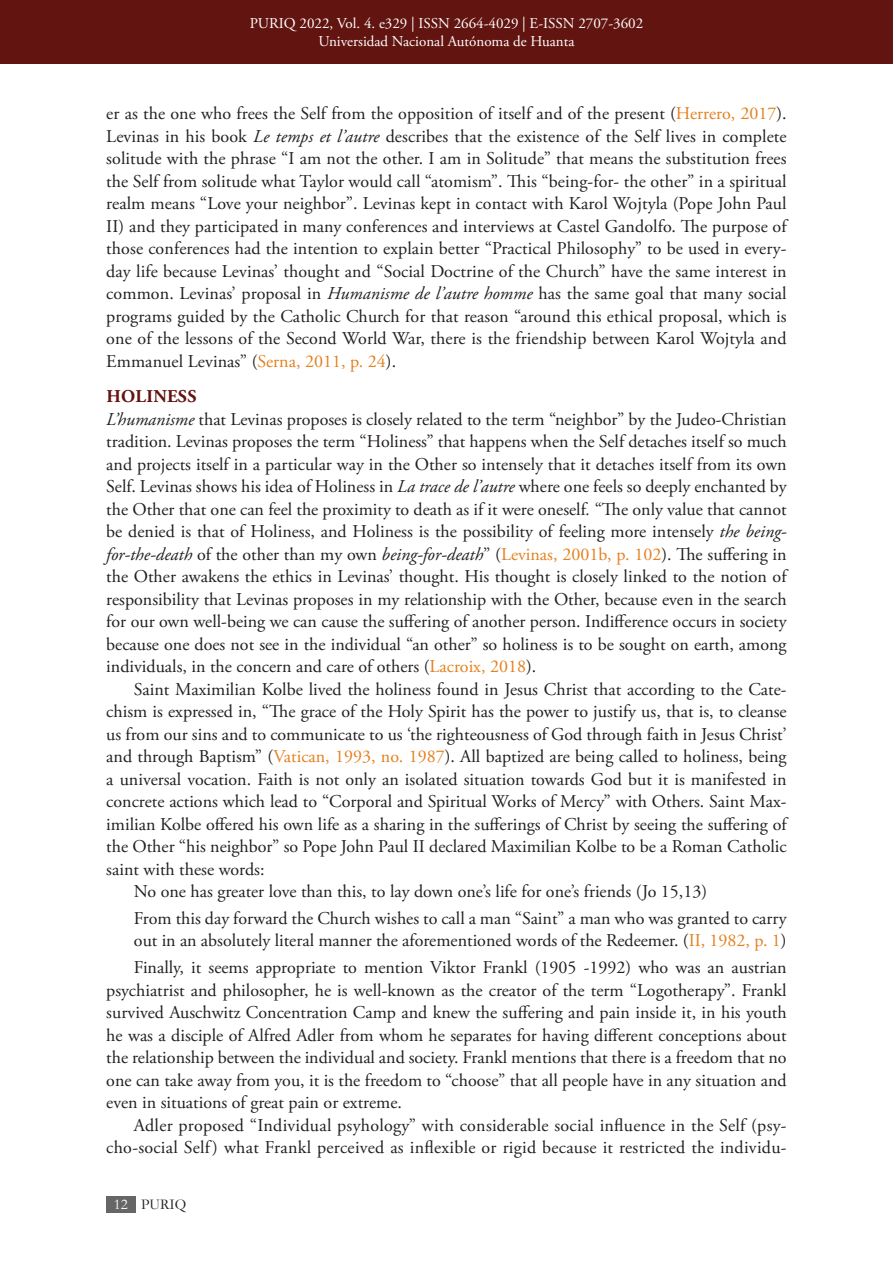
<style>
.page{position:relative;width:893px;height:1263px;background:#fff}
.page>*{position:absolute;margin:0;border:0;box-sizing:border-box;transform-origin:0 0}
.Parrafo_En{font:18px/22.5px "Adobe Garamond Pro";letter-spacing:.005em;color:#231f20;text-align:justify}
.Parrafo_ES{font:18px/22.5px "Adobe Garamond Pro";color:#231f20;text-align:justify}
.Cita_Parrafo_en{font:18px/22.5px "Adobe Garamond Pro";color:#231f20}
.Titulo_de_Seccion{font:700 18px "Adobe Garamond Pro";letter-spacing:.015em;color:#621410}
.t1{font:15px/18px "Adobe Garamond Pro";color:#fff;text-align:center}
.t2{font:15px "Garamond";color:#231f20}
.s1{color:#e4801e}
.s2{font-style:italic}
.s3{color:#fff}
</style>
<div class="page">
<div style="left:0;top:0;width:893px;height:64px;background:#621410"></div>
<div style="left:106px;top:1196px;width:29px;height:16px;background:#666"></div>
<p class="t1" style="left:250px;top:15px;width:395px">PURIQ 2022, Vol. 4. e329 | ISSN 2664-4029 | E-ISSN 2707-3602<br>Universidad Nacional Autónoma de Huanta</p>
<p class="Parrafo_En" style="left:106px;top:103px;width:682px">er as the one who frees the Self from the opposition of itself and of the present (<span class="s1">Herrero, 2017</span>).<br>Levinas in his book <span class="s2">Le temps et l’autre</span> describes that the existence of the Self lives in complete solitude with the phrase “I am not the other. I am in Solitude” that means the substitution frees the Self from solitude what Taylor would call “atomism”. This “being-for- the other” in a spiritual realm means “Love your neighbor”. Levinas kept in contact with Karol Wojtyla (Pope John Paul II) and they participated in many conferences and interviews at Castel Gandolfo. The purpose of those conferences had the intention to explain better “Practical Philosophy” to be used in every&shy;day life because Levinas’ thought and “Social Doctrine of the Church” have the same interest in common. Levinas’ proposal in <span class="s2">Humanisme de l’autre homme</span> has the same goal that many social programs guided by the Catholic Church for that reason “around this ethical proposal, which is one of the lessons of the Second World War, there is the friendship between Karol Wojtyla and Emmanuel Levinas” (<span class="s1">Serna, 2011, p. 24</span>).</p>
<p class="Titulo_de_Seccion" style="left:106px;top:386px;width:92px">HOLINESS</p>
<p class="Parrafo_En" style="left:106px;top:408px;width:682px"><span class="s2">L’humanisme</span> that Levinas proposes is closely related to the term “neighbor” by the Judeo-Christian tradition. Levinas proposes the term “Holiness” that happens when the Self detaches itself so much and projects itself in a particular way in the Other so intensely that it detaches itself from its own Self. Levinas shows his idea of Holiness in <span class="s2">La trace de l’autre</span> where one feels so deeply enchanted by the Other that one can feel the proximity to death as if it were oneself<span class="s2">.</span> “The only value that cannot be denied is that of Holiness, and Holiness is the possibility of feeling more intensely <span class="s2">the being&shy;for-the-death</span> of the other than my own <span class="s2">being-for-death</span>” (<span class="s1">Levinas, 2001b, p. 102</span>). The suffering in the Other awakens the ethics in Levinas’ thought. His thought is closely linked to the notion of responsibility that Levinas proposes in my relationship with the Other, because even in the search for our own well-being we can cause the suffering of another person. Indifference occurs in society because one does not see in the individual “an other” so holiness is to be sought on earth, among individuals, in the concern and care of others (<span class="s1">Lacroix, 2018</span>).</p>
<p class="Parrafo_En" style="left:106px;top:678px;width:682px;text-indent:28px">Saint Maximilian Kolbe lived the holiness found in Jesus Christ that according to the Cate&shy;chism is expressed in, “The grace of the Holy Spirit has the power to justify us, that is, to cleanse us from our sins and to communicate to us ‘the righteousness of God through faith in Jesus Christ’ and through Baptism” (<span class="s1">Vatican, 1993, no. 1987</span>). All baptized are being called to holiness, being a universal vocation. Faith is not only an isolated situation towards God but it is manifested in concrete actions which lead to “Corporal and Spiritual Works of Mercy” with Others. Saint Max&shy;imilian Kolbe offered his own life as a sharing in the sufferings of Christ by seeing the suffering of the Other “his neighbor” so Pope John Paul II declared Maximilian Kolbe to be a Roman Catholic saint with these words:</p>
<p class="Parrafo_En" style="left:134px;top:881px;width:575px">No one has greater love than this, to lay down one’s life for one’s friends (Jo 15,13)</p>
<p class="Cita_Parrafo_en" style="left:134px;top:908px;width:654px">From this day forward the Church wishes to call a man “Saint” a man who was granted to carry out in an absolutely literal manner the aforementioned words of the Redeemer. (<span class="s1">II, 1982, p. 1</span>)</p>
<p class="Parrafo_ES" style="left:106px;top:957px;width:682px;text-indent:28px">Finally, it seems appropriate to mention Viktor Frankl (1905 -1992) who was an austrian psychiatrist and philosopher, he is well-known as the creator of the term “Logotherapy”. Frankl survived Auschwitz Concentration Camp and knew the suffering and pain inside it, in his youth he was a disciple of Alfred Adler from whom he separates for having different conceptions about the relationship between the individual and society. Frankl mentions that there is a freedom that no one can take away from you, it is the freedom to “choose” that all people have in any situation and even in situations of great pain or extreme.</p>
<p class="Parrafo_En" style="left:106px;top:1114px;width:682px;text-align:right">Adler proposed “Individual psyhology” with considerable social influence in the Self (psy&shy;cho-social Self ) what Frankl perceived as inflexible or rigid because it restricted the individu-</p>
<p class="t2" style="left:114px;top:1194px;width:74px"><span class="s3">12</span> PURIQ</p>
</div>
